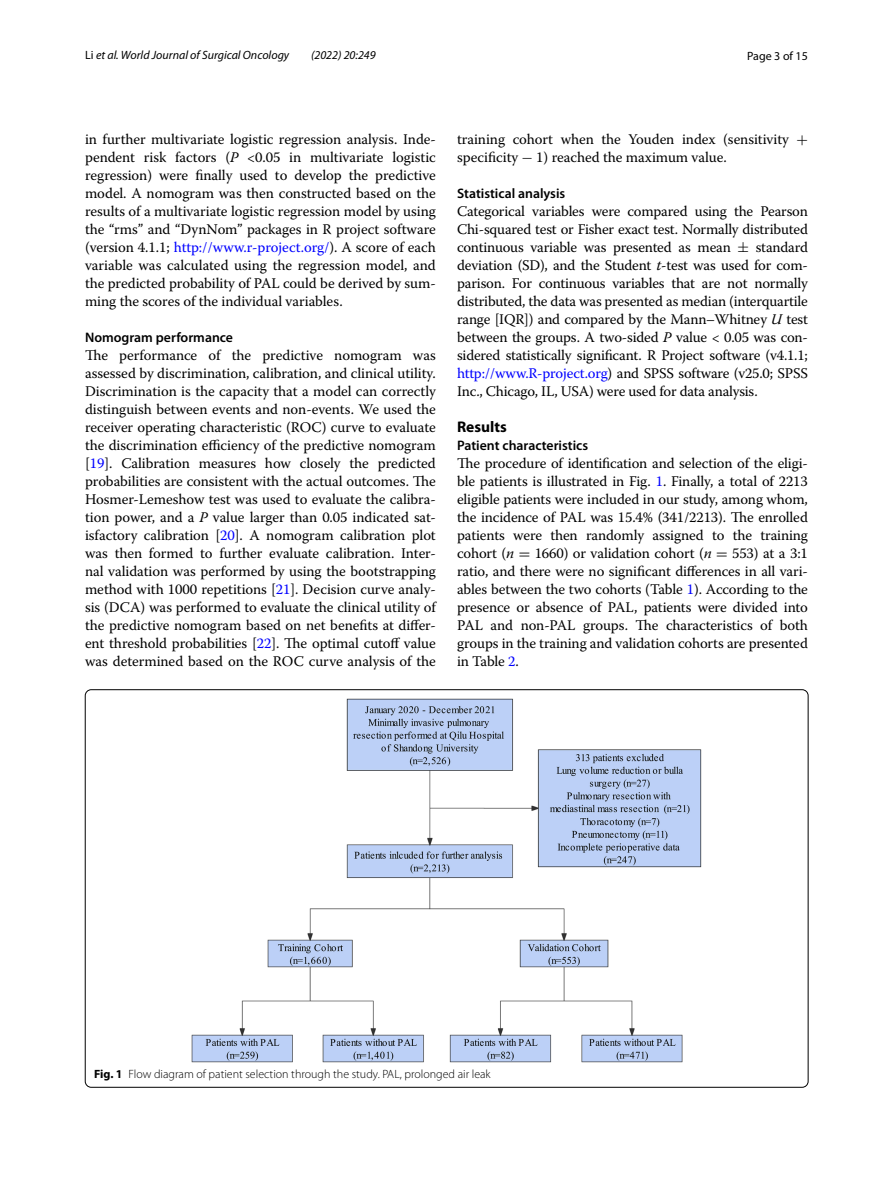
<style>
.page{position:relative;width:893px;height:1187px;background:#fff}
.page>*{position:absolute;margin:0;border:0;box-sizing:border-box;transform-origin:0 0}
.t1{font:700 15.45px "Myriad Pro";color:#000}
.t2{font:14.7px/18px "Warnock Pro";letter-spacing:-.005em;color:#000;text-align:justify}
.t3{font:600 13.8px "Myriad Pro";color:#000}
.t4{font:300 12px "Myriad Pro";color:#000}
.t5{font:italic 12px "Myriad Pro";color:#000}
.t6{font:12px "Myriad Pro";color:#000}
.s1{font-style:normal}
.s2{font-style:italic}
.s3{color:#00f}
.s4{font-family:"MTSY"}
.s5{font-weight:700}
</style>
<div class="page">
<img style="left:191px;top:698px;width:511px;height:364px">
<p class="t5" style="left:85px;top:48px;width:206px"><span class="s1">Li</span> et al. World Journal of Surgical Oncology</p>
<p class="t5" style="left:311px;top:48px;width:66px">(2022) 20:249</p>
<p class="t6" style="left:747px;top:48px;width:62px">Page 3 of 15</p>
<p class="t2" style="left:85px;top:130px;width:352px">in further multivariate logistic regression analysis. Inde&shy;pendent risk factors (<span class="s2">P</span> &lt;0.05 in multivariate logistic regression) were finally used to develop the predictive model. A nomogram was then constructed based on the results of a multivariate logistic regression model by using the “rms” and “DynNom” packages in R project software (version 4.1.1; <span class="s3">http://www.r-project.org/</span>). A score of each variable was calculated using the regression model, and the predicted probability of PAL could be derived by sum&shy;ming the scores of the individual variables.</p>
<p class="t3" style="left:85px;top:328px;width:150px">Nomogram performance</p>
<p class="t2" style="left:85px;top:346px;width:352px">The performance of the predictive nomogram was assessed by discrimination, calibration, and clinical utility.<br>Discrimination is the capacity that a model can correctly distinguish between events and non-events. We used the receiver operating characteristic (ROC) curve to evaluate the discrimination efficiency of the predictive nomogram [<span class="s3">19</span>]. Calibration measures how closely the predicted probabilities are consistent with the actual outcomes. The Hosmer-Lemeshow test was used to evaluate the calibra&shy;tion power, and a <span class="s2">P</span> value larger than 0.05 indicated sat&shy;isfactory calibration [<span class="s3">20</span>]. A nomogram calibration plot was then formed to further evaluate calibration. Inter&shy;nal validation was performed by using the bootstrapping method with 1000 repetitions [<span class="s3">21</span>]. Decision curve analy&shy;sis (DCA) was performed to evaluate the clinical utility of the predictive nomogram based on net benefits at differ&shy;ent threshold probabilities [<span class="s3">22</span>]. The optimal cutoff value was determined based on the ROC curve analysis of the</p>
<p class="t2" style="left:457px;top:130px;width:352px">training cohort when the Youden index (sensitivity <span class="s4">+ </span>specificity <span class="s4">−</span> 1) reached the maximum value.</p>
<p class="t3" style="left:457px;top:184px;width:110px">Statistical analysis</p>
<p class="t2" style="left:457px;top:202px;width:352px">Categorical variables were compared using the Pearson Chi-squared test or Fisher exact test. Normally distributed continuous variable was presented as mean <span class="s4">±</span> standard deviation (SD), and the Student <span class="s2">t</span>-test was used for com&shy;parison. For continuous variables that are not normally distributed, the data was presented as median (interquartile range [IQR]) and compared by the Mann–Whitney <span class="s2">U</span> test between the groups. A two-sided <span class="s2">P</span> value &lt; 0.05 was con&shy;sidered statistically significant. R Project software (v4.1.1; <span class="s3">http://www.R-project.org</span>) and SPSS software (v25.0; SPSS Inc., Chicago, IL, USA) were used for data analysis.</p>
<p class="t1" style="left:457px;top:416px;width:51px">Results</p>
<p class="t3" style="left:457px;top:436px;width:133px">Patient characteristics</p>
<p class="t2" style="left:457px;top:454px;width:352px">The procedure of identification and selection of the eligi&shy;ble patients is illustrated in Fig. <span class="s3">1</span>. Finally, a total of 2213 eligible patients were included in our study, among whom, the incidence of PAL was 15.4% (341/2213). The enrolled patients were then randomly assigned to the training cohort (<span class="s2">n</span> <span class="s4">=</span> 1660) or validation cohort (<span class="s2">n</span> <span class="s4">=</span> 553) at a 3:1 ratio, and there were no significant differences in all vari&shy;ables between the two cohorts (Table <span class="s3">1</span>). According to the presence or absence of PAL, patients were divided into PAL and non-PAL groups. The characteristics of both groups in the training and validation cohorts are presented in Table <span class="s3">2</span>.</p>
<p class="t4" style="left:94px;top:1066px;width:398px"><span class="s5">Fig. 1</span> Flow diagram of patient selection through the study. PAL, prolonged air leak</p>
</div>
